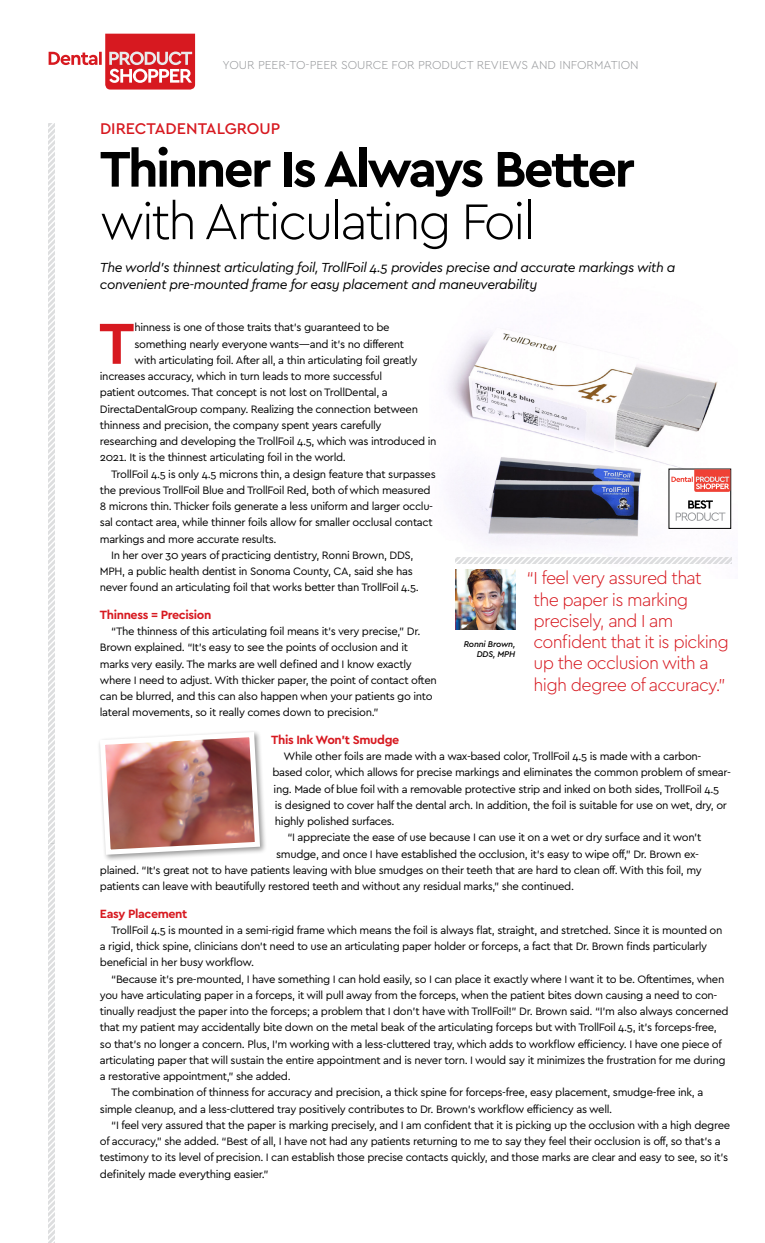
<style>
.page{position:relative;width:765px;height:1243px;background:#fff}
.page>*{position:absolute;margin:0;border:0;box-sizing:border-box;transform-origin:0 0}
.t1{font:700 60.5px "Cera";color:#d71920}
.t2{font:700 52.5px "Cera";letter-spacing:-.05em;color:#000}
.t3{font:300 52.5px "Cera";letter-spacing:-.05em;color:#000}
.t4{font:300 18.12px/21.2px "Cera";letter-spacing:-.04em;color:#d71920}
.t5{font:500 16.25px "Cera";color:#d71920}
.t6{font:italic 13.75px/16.2px "Cera";letter-spacing:-.03em;color:#000}
.t7{font:700 12.5px "Cera";letter-spacing:-.03em;color:#d71920}
.t8{font:300 12.12px "Cera";color:#939598}
.t9{font:11.25px/16.2px "Cera";letter-spacing:-.03em;color:#000}
.t10{font:italic 500 8.75px/10px "Cera";letter-spacing:-.02em;color:#000;text-align:right}
</style>
<div class="page">
<img style="left:446px;top:331px;width:286px;height:248px">
<svg style="left:49px;top:34px;width:146px;height:56px"></svg>
<svg style="left:49px;top:123px;width:5px;height:1120px"></svg>
<svg style="left:456px;top:558px;width:275px;height:5px"></svg>
<img style="left:456px;top:570px;width:59px;height:59px">
<div style="left:669px;top:469px;width:62px;height:59px;background:#fff"></div>
<div style="left:669px;top:469px;width:62px;height:60px;border:1px solid #000"></div>
<svg style="left:671px;top:469px;width:59px;height:23px"></svg>
<svg style="left:676px;top:500px;width:49px;height:21px"></svg>
<div style="left:97px;top:729px;width:170px;height:132px;background:#000;opacity:.4"></div>
<img style="left:97px;top:729px;width:166px;height:128px">
<p class="t8" style="left:222px;top:57px;width:418px">YOUR PEER-TO-PEER SOURCE FOR PRODUCT REVIEWS AND INFORMATION</p>
<h3 class="t5" style="left:100px;top:118px;width:182px">DIRECTADENTALGROUP</h3>
<h2 class="t2" style="left:100px;top:134px;width:537px">Thinner Is Always Better</h2>
<h2 class="t3" style="left:100px;top:187px;width:437px">with Articulating Foil</h2>
<p class="t6" style="left:100px;top:259px;width:577px">The world’s thinnest articulating foil, TrollFoil 4.5 provides precise and accurate markings with a convenient pre-mounted frame for easy placement and maneuverability</p>
<h1 class="t1" style="left:99px;top:303px;width:37px">T</h1>
<p class="t9" style="left:134px;top:319px;width:257px">hinness is one of those traits that’s guaranteed to be</p>
<p class="t9" style="left:134px;top:335px;width:271px">something nearly everyone wants—and it’s no different</p>
<p class="t9" style="left:134px;top:351px;width:284px">with articulating foil. After all, a thin articulating foil greatly</p>
<p class="t9" style="left:100px;top:368px;width:284px">increases accuracy, which in turn leads to more successful</p>
<p class="t9" style="left:100px;top:384px;width:289px">patient outcomes. That concept is not lost on TrollDental, a</p>
<p class="t9" style="left:100px;top:400px;width:320px">DirectaDentalGroup company. Realizing the connection between</p>
<p class="t9" style="left:100px;top:416px;width:283px">thinness and precision, the company spent years carefully</p>
<p class="t9" style="left:100px;top:433px;width:338px">researching and developing the TrollFoil 4.5, which was introduced in</p>
<p class="t9" style="left:100px;top:449px;width:248px">2021. It is the thinnest articulating foil in the world.</p>
<p class="t9" style="left:111px;top:465px;width:326px">TrollFoil 4.5 is only 4.5 microns thin, a design feature that surpasses</p>
<p class="t9" style="left:100px;top:481px;width:332px">the previous TrollFoil Blue and TrollFoil Red, both of which measured</p>
<p class="t9" style="left:100px;top:498px;width:335px">8 microns thin. Thicker foils generate a less uniform and larger occlu-</p>
<p class="t9" style="left:100px;top:514px;width:334px">sal contact area, while thinner foils allow for smaller occlusal contact</p>
<p class="t9" style="left:100px;top:530px;width:178px">markings and more accurate results.</p>
<p class="t9" style="left:111px;top:546px;width:304px">In her over 30 years of practicing dentistry, Ronni Brown, DDS,</p>
<p class="t9" style="left:100px;top:563px;width:314px">MPH, a public health dentist in Sonoma County, CA, said she has</p>
<p class="t9" style="left:100px;top:579px;width:320px">never found an articulating foil that works better than TrollFoil 4.5.</p>
<p class="t7" style="left:100px;top:606px;width:113px">Thinness = Precision</p>
<p class="t9" style="left:100px;top:623px;width:338px;text-indent:11px">“The thinness of this articulating foil means it’s very precise,” Dr.<br>Brown explained. “It’s easy to see the points of occlusion and it marks very easily. The marks are well defined and I know exactly where I need to adjust. With thicker paper, the point of contact often can be blurred, and this can also happen when your patients go into lateral movements, so it really comes down to precision.”</p>
<p class="t7" style="left:271px;top:731px;width:130px">This Ink Won’t Smudge</p>
<p class="t9" style="left:284px;top:748px;width:419px">While other foils are made with a wax-based color, TrollFoil 4.5 is made with a carbon-</p>
<p class="t9" style="left:272px;top:764px;width:460px">based color, which allows for precise markings and eliminates the common problem of smear-</p>
<p class="t9" style="left:274px;top:780px;width:447px">ing. Made of blue foil with a removable protective strip and inked on both sides, TrollFoil 4.5</p>
<p class="t9" style="left:275px;top:796px;width:454px">is designed to cover half the dental arch. In addition, the foil is suitable for use on wet, dry, or</p>
<p class="t9" style="left:275px;top:813px;width:121px">highly polished surfaces.</p>
<p class="t9" style="left:287px;top:829px;width:416px">“I appreciate the ease of use because I can use it on a wet or dry surface and it won’t</p>
<p class="t9" style="left:276px;top:845px;width:424px">smudge, and once I have established the occlusion, it’s easy to wipe off,” Dr. Brown ex-</p>
<p class="t9" style="left:100px;top:861px;width:604px">plained. “It’s great not to have patients leaving with blue smudges on their teeth that are hard to clean off. With this foil, my</p>
<p class="t9" style="left:100px;top:878px;width:476px">patients can leave with beautifully restored teeth and without any residual marks,” she continued.</p>
<p class="t7" style="left:100px;top:905px;width:89px">Easy Placement</p>
<p class="t9" style="left:100px;top:921px;width:624px;text-indent:11px">TrollFoil 4.5 is mounted in a semi-rigid frame which means the foil is always flat, straight, and stretched. Since it is mounted on a rigid, thick spine, clinicians don’t need to use an articulating paper holder or forceps, a fact that Dr. Brown finds particularly beneficial in her busy workflow.</p>
<p class="t9" style="left:111px;top:970px;width:615px">“Because it’s pre-mounted, I have something I can hold easily, so I can place it exactly where I want it to be. Oftentimes, when</p>
<p class="t9" style="left:100px;top:986px;width:619px">you have articulating paper in a forceps, it will pull away from the forceps, when the patient bites down causing a need to con-</p>
<p class="t9" style="left:100px;top:1003px;width:630px">tinually readjust the paper into the forceps; a problem that I don’t have with TrollFoil!” Dr. Brown said. “I’m also always concerned</p>
<p class="t9" style="left:100px;top:1019px;width:619px">that my patient may accidentally bite down on the metal beak of the articulating forceps but with TrollFoil 4.5, it’s forceps-free,</p>
<p class="t9" style="left:100px;top:1035px;width:623px">so that’s no longer a concern. Plus, I’m working with a less-cluttered tray, which adds to workflow efficiency. I have one piece of</p>
<p class="t9" style="left:100px;top:1051px;width:627px">articulating paper that will sustain the entire appointment and is never torn. I would say it minimizes the frustration for me during</p>
<p class="t9" style="left:100px;top:1068px;width:192px">a restorative appointment,” she added.</p>
<p class="t9" style="left:111px;top:1084px;width:594px">The combination of thinness for accuracy and precision, a thick spine for forceps-free, easy placement, smudge-free ink, a</p>
<p class="t9" style="left:100px;top:1100px;width:514px">simple cleanup, and a less-cluttered tray positively contributes to Dr. Brown’s workflow efficiency as well.</p>
<p class="t9" style="left:111px;top:1116px;width:621px">“I feel very assured that the paper is marking precisely, and I am confident that it is picking up the occlusion with a high degree</p>
<p class="t9" style="left:100px;top:1133px;width:622px">of accuracy,” she added. “Best of all, I have not had any patients returning to me to say they feel their occlusion is off, so that’s a</p>
<p class="t9" style="left:100px;top:1149px;width:630px">testimony to its level of precision. I can establish those precise contacts quickly, and those marks are clear and easy to see, so it’s</p>
<p class="t9" style="left:100px;top:1165px;width:170px">definitely made everything easier.”</p>
<h3 class="t4" style="left:534px;top:567px;width:197px;text-indent:-7px">“I feel very assured that the paper is marking precisely, and I am confident that it is picking up the occlusion with a high degree of accuracy.”</h3>
<p class="t10" style="left:464px;top:638px;width:53px">Ronni Brown,<br>DDS, MPH</p>
</div>
